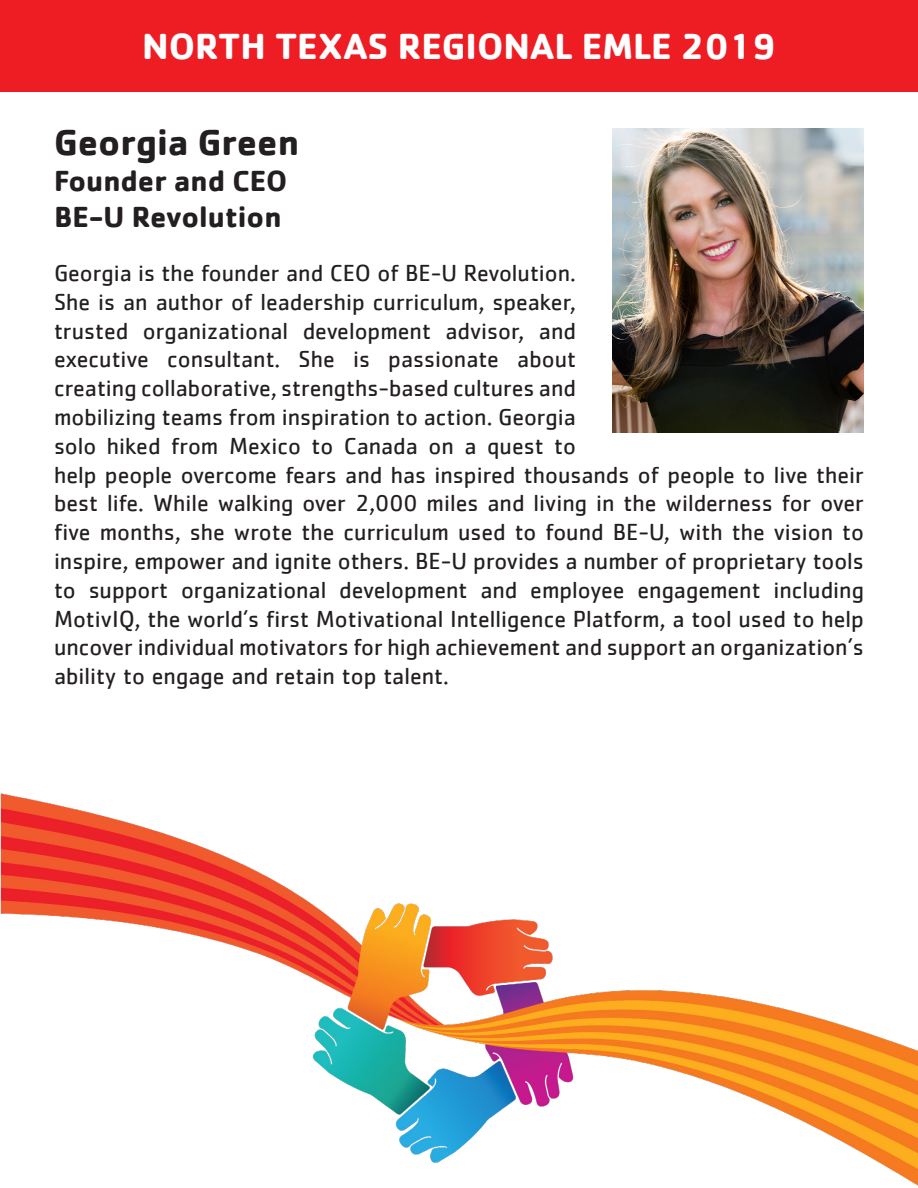
<style>
.page{position:relative;width:918px;height:1188px;background:#fff}
.page>*{position:absolute;margin:0;border:0;box-sizing:border-box;transform-origin:0 0}
.t1{font:700 37.5px "Cachet";color:#fff}
.t2{font:700 37.5px "Cachet";color:#231f20}
.t3{font:700 30px "Cachet";color:#231f20}
.t4{font:24px/28.8px "Cachet";color:#231f20}
</style>
<div class="page">
<img style="left:0;top:793px;width:918px;height:393px">
<img style="left:612px;top:129px;width:252px;height:304px">
<div style="left:0;top:0;width:918px;height:92px;background:#ee1d23"></div>
<p class="t1" style="left:142px;top:22px;width:635px">NORTH TEXAS REGIONAL EMLE 2019</p>
<p class="t2" style="left:54px;top:118px;width:247px">Georgia Green</p>
<p class="t3" style="left:54px;top:161px;width:235px">Founder and CEO</p>
<p class="t3" style="left:54px;top:197px;width:229px">BE-U Revolution</p>
<p class="t4" style="left:54px;top:258px;width:812px">Georgia is the founder and CEO of BE-U Revolution.<br>She is an author of leadership curriculum, speaker,<br>trusted organizational development advisor, and<br>executive consultant. She is passionate about<br>creating collaborative, strengths-based cultures and<br>mobilizing teams from inspiration to action. Georgia<br>solo hiked from Mexico to Canada on a quest to<br>help people overcome fears and has inspired thousands of people to live their best life. While walking over 2,000 miles and living in the wilderness for over five months, she wrote the curriculum used to found BE-U, with the vision to inspire, empower and ignite others. BE-U provides a number of proprietary tools to support organizational development and employee engagement including MotivIQ, the world’s first Motivational Intelligence Platform, a tool used to help uncover individual motivators for high achievement and support an organization’s ability to engage and retain top talent.</p>
</div>
